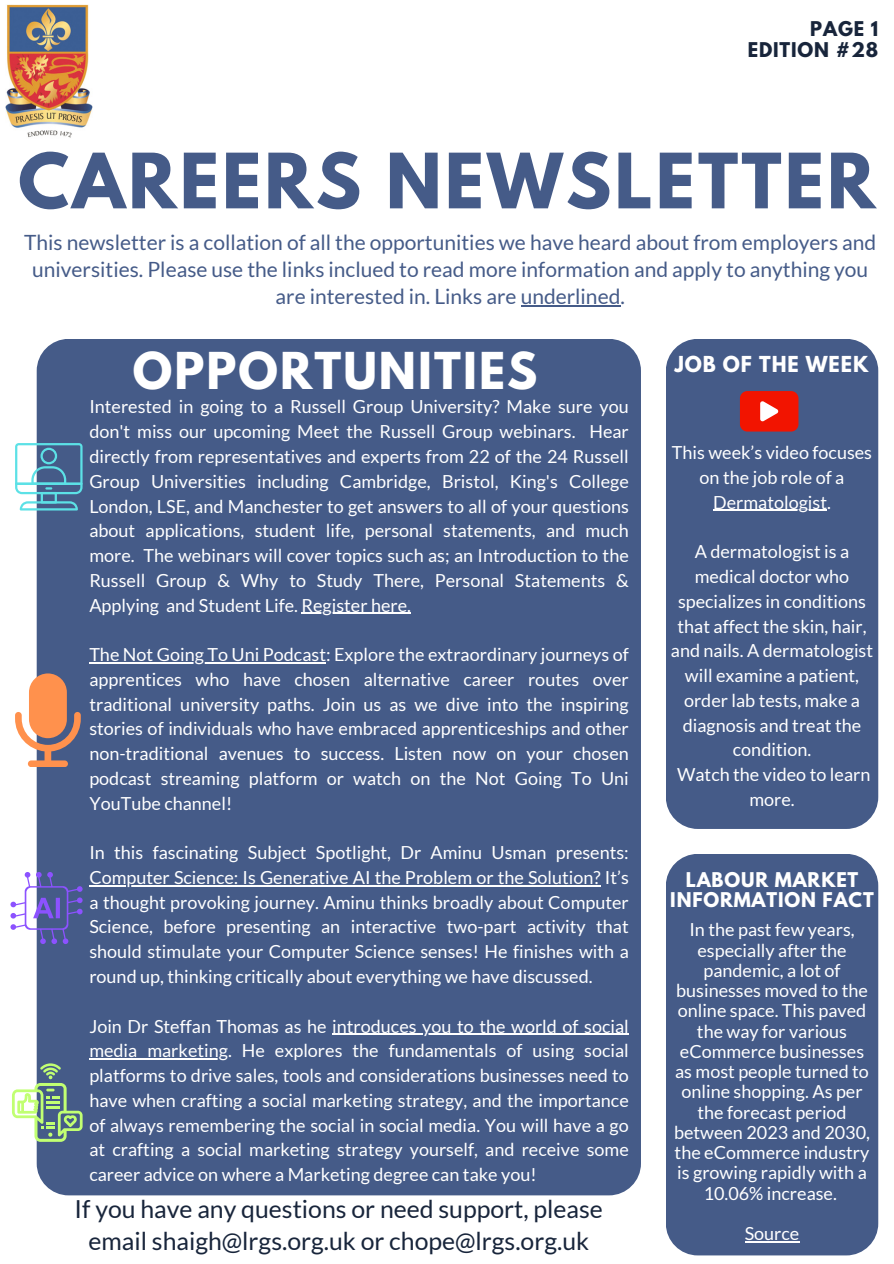
<style>
.page{position:relative;width:894px;height:1264px;background:#fff}
.page>*{position:absolute;margin:0;border:0;box-sizing:border-box;transform-origin:0 0}
.t1{font:700 67.5px "League Spartan";letter-spacing:.045em;color:#455b88}
.t2{font:700 45px "League Spartan";letter-spacing:.045em;color:#fff}
.t3{font:24.75px/31.7px "Lato";color:#18253b;text-align:center}
.t4{font:21px/27px "Lato";color:#455b88;text-align:center}
.t5{font:700 19.5px "League Spartan";letter-spacing:.045em;color:#fff}
.t6{font:18px/24.8px "Lato";color:#fff;text-align:justify}
.t7{font:700 18px/20.2px "League Spartan";letter-spacing:.045em;color:#fff;text-align:center}
.t8{font:700 18px/20.2px "League Spartan";letter-spacing:.045em;color:#18253b;text-align:right}
</style>
<div class="page">
<div style="left:37px;top:339px;width:603px;height:856px;background:#455b88;border-radius:32px"></div>
<div style="left:665px;top:339px;width:213px;height:490px;background:#455b88;border-radius:32px"></div>
<div style="left:665px;top:853px;width:213px;height:402px;background:#455b88;border-radius:32px"></div>
<img style="left:5px;top:4px;width:87px;height:134px">
<hr style="left:520px;top:305px;width:100px;height:1px;background:#455b88">
<svg style="left:740px;top:391px;width:58px;height:40px;background:#f02c1b"></svg>
<hr style="left:301px;top:612px;width:110px;height:1px;background:#fff">
<hr style="left:89px;top:662px;width:237px;height:1px;background:#fff">
<hr style="left:89px;top:885px;width:511px;height:1px;background:#fff">
<hr style="left:332px;top:1033px;width:296px;height:1px;background:#fff">
<hr style="left:89px;top:1058px;width:139px;height:1px;background:#fff">
<svg style="left:15px;top:443px;width:68px;height:67px"></svg>
<svg style="left:15px;top:673px;width:65px;height:93px"></svg>
<svg style="left:10px;top:872px;width:72px;height:72px"></svg>
<svg style="left:12px;top:1063px;width:71px;height:78px"></svg>
<hr style="left:744px;top:1241px;width:55px;height:1px;background:#fff">
<hr style="left:713px;top:510px;width:113px;height:1px;background:#fff">
<p class="t8" style="left:747px;top:21px;width:132px">PAGE 1<br>EDITION #28</p>
<h5 class="t1" style="left:18px;top:148px;width:858px">CAREERS NEWSLETTER</h5>
<h1 class="t4" style="left:24px;top:228px;width:853px">This newsletter is a collation of all the opportunities we have heard about from employers and universities. Please use the links inclued to read more information and apply to anything you are interested in. Links are underlined.</h1>
<h2 class="t2" style="left:133px;top:348px;width:406px">OPPORTUNITIES</h2>
<p class="t6" style="left:89px;top:394px;width:541px">Interested in going to a Russell Group University? Make sure you don't miss our upcoming Meet the Russell Group webinars. Hear directly from representatives and experts from 22 of the 24 Russell Group Universities including Cambridge, Bristol, King's College London, LSE, and Manchester to get answers to all of your questions about applications, student life, personal statements, and much more. The webinars will cover topics such as; an Introduction to the Russell Group &amp; Why to Study There, Personal Statements &amp; Applying and Student Life. Register here.</p>
<p class="t6" style="left:89px;top:641px;width:541px">The Not Going To Uni Podcast: Explore the extraordinary journeys of apprentices who have chosen alternative career routes over traditional university paths. Join us as we dive into the inspiring stories of individuals who have embraced apprenticeships and other non-traditional avenues to success. Listen now on your chosen podcast streaming platform or watch on the Not Going To Uni YouTube channel!</p>
<p class="t6" style="left:89px;top:839px;width:541px">In this fascinating Subject Spotlight, Dr Aminu Usman presents:</p>
<p class="t6" style="left:89px;top:864px;width:541px">Computer Science: Is Generative AI the Problem or the Solution? It’s a thought provoking journey. Aminu thinks broadly about Computer Science, before presenting an interactive two-part activity that should stimulate your Computer Science senses! He finishes with a round up, thinking critically about everything we have discussed.</p>
<p class="t6" style="left:89px;top:1013px;width:541px">Join Dr Steffan Thomas as he introduces you to the world of social</p>
<p class="t6" style="left:89px;top:1037px;width:541px">media marketing. He explores the fundamentals of using social platforms to drive sales, tools and considerations businesses need to have when crafting a social marketing strategy, and the importance of always remembering the social in social media. You will have a go at crafting a social marketing strategy yourself, and receive some career advice on where a Marketing degree can take you!</p>
<p class="t3" style="left:75px;top:1192px;width:529px">If you have any questions or need support, please email shaigh@lrgs.org.uk or chope@lrgs.org.uk</p>
<h6 class="t5" style="left:674px;top:354px;width:195px">JOB OF THE WEEK</h6>
<p class="t6" style="left:671px;top:440px;width:202px;text-align:center">This week’s video focuses on the job role of a</p>
<p class="t6" style="left:713px;top:489px;width:119px">Dermatologist.</p>
<p class="t6" style="left:694px;top:539px;width:156px">A dermatologist is a medical doctor who</p>
<h6 class="t6" style="left:670px;top:588px;width:204px;text-align:center">specializes in conditions that affect the skin, hair, and nails. A dermatologist will examine a patient, order lab tests, make a diagnosis and treat the condition.<br>Watch the video to learn</h6>
<p class="t6" style="left:749px;top:786px;width:47px">more.</p>
<h4 class="t7" style="left:670px;top:871px;width:205px">LABOUR MARKET<br>INFORMATION FACT</h4>
<p class="t6" style="left:673px;top:919px;width:197px;line-height:20.2px;text-align:center">In the past few years, especially after the pandemic, a lot of businesses moved to the online space. This paved the way for various eCommerce businesses as most people turned to online shopping. As per the forecast period between 2023 and 2030, the eCommerce industry is growing rapidly with a<br>10.06% increase.</p>
<p class="t6" style="left:744px;top:1220px;width:56px">Source</p>
</div>
